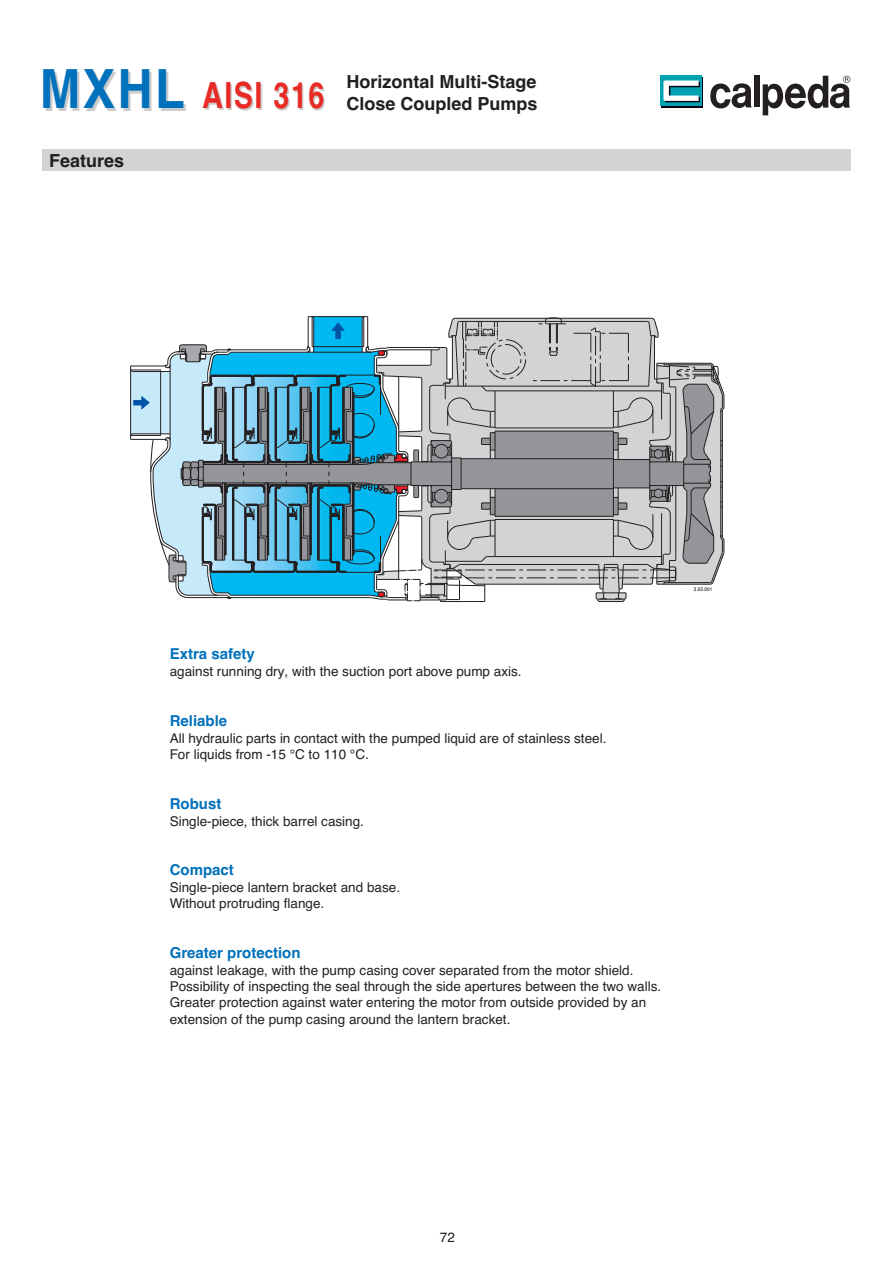
<style>
.page{position:relative;width:893px;height:1263px;background:#fff}
.page>*{position:absolute;margin:0;border:0;box-sizing:border-box;transform-origin:0 0}
.t1{font:700 54px "Helvetica";color:#0071bc;scale:.9 1}
.t2{font:700 18px "Helvetica";color:#231f20}
.t3{font:700 15px "Helvetica";color:#0071bc}
.t4{font:13.5px/16.2px "Helvetica";color:#231f20}
.t5{font:5.25px "Helvetica";color:#000;scale:.85 1}
.s1{font-size:36px;color:#ccc}
</style>
<div class="page">
<div style="left:43px;top:149px;width:807px;height:21px;background:#d1d3d4"></div>
<svg style="left:130px;top:316px;width:594px;height:286px"></svg>
<div style="left:753px;top:76px;width:6px;height:31px;background:#231f20"></div>
<svg style="left:710px;top:83px;width:41px;height:25px"></svg>
<svg style="left:662px;top:77px;width:41px;height:31px"></svg>
<div style="left:660px;top:75px;width:41px;height:31px;background:#00a2b2"></div>
<svg style="left:663px;top:80px;width:37px;height:22px"></svg>
<svg style="left:762px;top:76px;width:88px;height:39px"></svg>
<h1 class="t1" style="left:40px;top:69px;width:163px">MXHL</h1>
<h2 class="t2" style="left:49px;top:154px;width:76px">Features</h2>
<h2 class="t2" style="left:346px;top:76px;width:191px">Horizontal Multi-Stage</h2>
<h2 class="t2" style="left:204px;top:97px;width:335px"><span class="s1">AISI 316</span> Close Coupled Pumps</h2>
<p class="t3" style="left:170px;top:648px;width:86px">Extra safety</p>
<p class="t4" style="left:170px;top:665px;width:353px">against running dry, with the suction port above pump axis.</p>
<p class="t3" style="left:170px;top:715px;width:59px">Reliable</p>
<p class="t4" style="left:170px;top:731px;width:438px">All hydraulic parts in contact with the pumped liquid are of stainless steel.<br>For liquids from -15 °C to 110 °C.</p>
<p class="t3" style="left:170px;top:798px;width:53px">Robust</p>
<p class="t4" style="left:170px;top:814px;width:196px">Single-piece, thick barrel casing.</p>
<p class="t3" style="left:170px;top:864px;width:66px">Compact</p>
<p class="t4" style="left:170px;top:881px;width:232px">Single-piece lantern bracket and base.<br>Without protruding flange.</p>
<p class="t3" style="left:170px;top:947px;width:132px">Greater protection</p>
<p class="t4" style="left:170px;top:963px;width:493px">against leakage, with the pump casing cover separated from the motor shield.<br>Possibility of inspecting the seal through the side apertures between the two walls.<br>Greater protection against water entering the motor from outside provided by an extension of the pump casing around the lantern bracket.</p>
<p class="t5" style="left:693px;top:588px;width:23px">3.93.001</p>
<p class="t4" style="left:440px;top:1230px;width:17px">72</p>
</div>
